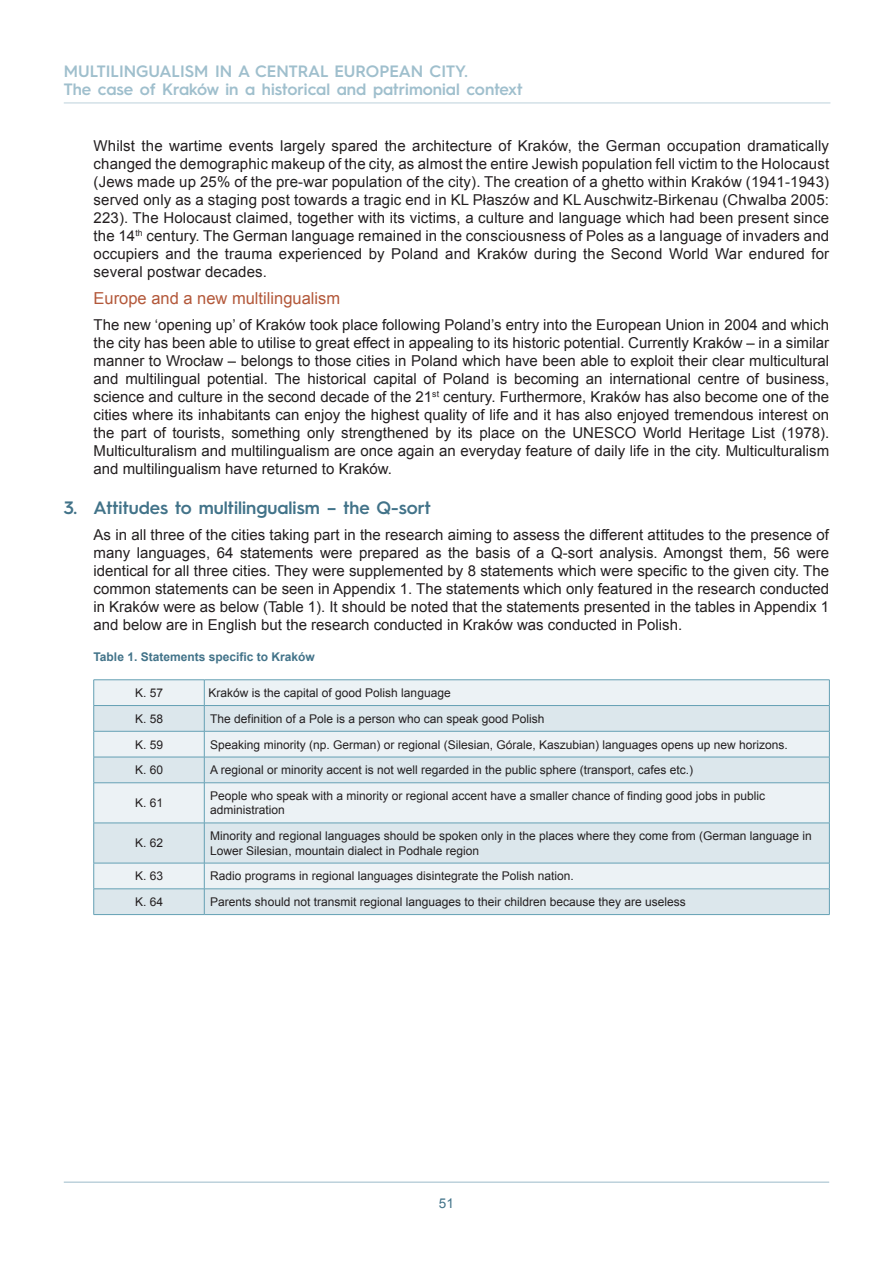
<style>
.page{position:relative;width:893px;height:1263px;background:#fff}
.page>*{position:absolute;margin:0;border:0;box-sizing:border-box;transform-origin:0 0}
.t1{font:600 18px "Hurme Geometric Sans 3";color:#427389}
.t2{font:600 16.5px/18px "Hurme Geometric Sans 3";color:#9fbfcd}
.t3{font:16.5px "Arial";color:#b3583a}
.t4{font:15px/18px "Arial";color:#231f20;text-align:justify}
.t5{font:13.5px "Arial";color:#427389}
.t6{font:12px/14.4px "Arial";color:#231f20}
.t7{font:700 12px "Arial";color:#427389}
</style>
<div class="page">
<hr style="left:64px;top:1181px;width:765px;height:2px;background:#bcd1db">
<div style="left:94px;top:889px;width:735px;height:25px;background:#dce7ec"></div>
<svg style="left:94px;top:783px;width:735px;height:105px;background:#e4ecf0"></svg>
<hr style="left:94px;top:679px;width:110px;height:1px;background:#64a0b4">
<hr style="left:204px;top:679px;width:626px;height:1px;background:#64a0b4">
<svg style="left:93px;top:680px;width:737px;height:102px;background:#dfe9ee"></svg>
<hr style="left:94px;top:782px;width:110px;height:1px;background:#64a0b4">
<hr style="left:93px;top:783px;width:1px;height:40px;background:#64a0b4">
<hr style="left:204px;top:782px;width:626px;height:1px;background:#64a0b4">
<hr style="left:204px;top:783px;width:1px;height:40px;background:#64a0b4">
<hr style="left:829px;top:783px;width:1px;height:40px;background:#64a0b4">
<hr style="left:94px;top:823px;width:110px;height:1px;background:#64a0b4">
<hr style="left:93px;top:823px;width:1px;height:40px;background:#64a0b4">
<hr style="left:204px;top:823px;width:626px;height:1px;background:#64a0b4">
<hr style="left:204px;top:823px;width:1px;height:40px;background:#64a0b4">
<hr style="left:829px;top:823px;width:1px;height:40px;background:#64a0b4">
<hr style="left:94px;top:863px;width:110px;height:1px;background:#64a0b4">
<hr style="left:204px;top:863px;width:626px;height:1px;background:#64a0b4">
<hr style="left:94px;top:888px;width:110px;height:1px;background:#64a0b4">
<svg style="left:93px;top:863px;width:1px;height:51px"></svg>
<hr style="left:204px;top:888px;width:626px;height:1px;background:#64a0b4">
<svg style="left:204px;top:863px;width:1px;height:51px"></svg>
<svg style="left:829px;top:863px;width:1px;height:51px"></svg>
<hr style="left:94px;top:914px;width:110px;height:1px;background:#64a0b4">
<hr style="left:204px;top:914px;width:626px;height:1px;background:#64a0b4">
<hr style="left:64px;top:103px;width:766px;height:1px;background:#bcd1db">
<p class="t2" style="left:64px;top:61px;width:460px">MULTILINGUALISM IN A CENTRAL EUROPEAN CITY.<br>The case of Kraków in a historical and patrimonial context</p>
<p class="t4" style="left:94px;top:137px;width:737px">Whilst the wartime events largely spared the architecture of Kraków, the German occupation dramatically changed the demographic makeup of the city, as almost the entire Jewish population fell victim to the Holocaust (Jews made up 25% of the pre-war population of the city). The creation of a ghetto within Kraków (1941-1943) served only as a staging post towards a tragic end in KL Płaszów and KL Auschwitz-Birkenau (Chwalba 2005:<br>223). The Holocaust claimed, together with its victims, a culture and language which had been present since the 14<sup>th</sup> century. The German language remained in the consciousness of Poles as a language of invaders and occupiers and the trauma experienced by Poland and Kraków during the Second World War endured for several postwar decades.</p>
<p class="t3" style="left:94px;top:287px;width:248px">Europe and a new multilingualism</p>
<p class="t4" style="left:94px;top:316px;width:737px">The new ‘opening up’ of Kraków took place following Poland’s entry into the European Union in 2004 and which the city has been able to utilise to great effect in appealing to its historic potential. Currently Kraków – in a similar manner to Wrocław – belongs to those cities in Poland which have been able to exploit their clear multicultural and multilingual potential. The historical capital of Poland is becoming an international centre of business, science and culture in the second decade of the 21<sup>st</sup> century. Furthermore, Kraków has also become one of the cities where its inhabitants can enjoy the highest quality of life and it has also enjoyed tremendous interest on the part of tourists, something only strengthened by its place on the UNESCO World Heritage List (1978).<br>Multiculturalism and multilingualism are once again an everyday feature of daily life in the city. Multiculturalism and multilingualism have returned to Kraków.</p>
<p class="t1" style="left:64px;top:495px;width:369px">3. Attitudes to multilingualism – the Q-sort</p>
<p class="t4" style="left:94px;top:526px;width:737px">As in all three of the cities taking part in the research aiming to assess the different attitudes to the presence of many languages, 64 statements were prepared as the basis of a Q-sort analysis. Amongst them, 56 were identical for all three cities. They were supplemented by 8 statements which were specific to the given city. The common statements can be seen in Appendix 1. The statements which only featured in the research conducted in Kraków were as below (Table 1). It should be noted that the statements presented in the tables in Appendix 1 and below are in English but the research conducted in Kraków was conducted in Polish.</p>
<p class="t7" style="left:94px;top:649px;width:223px">Table 1. Statements specific to Kraków</p>
<p class="t6" style="left:135px;top:686px;width:30px">K. 57</p>
<p class="t6" style="left:209px;top:686px;width:244px">Kraków is the capital of good Polish language</p>
<p class="t6" style="left:135px;top:711px;width:30px">K. 58</p>
<p class="t6" style="left:210px;top:711px;width:336px">The definition of a Pole is a person who can speak good Polish</p>
<p class="t6" style="left:135px;top:737px;width:30px">K. 59</p>
<p class="t6" style="left:210px;top:737px;width:579px">Speaking minority (np. German) or regional (Silesian, Górale, Kaszubian) languages opens up new horizons.</p>
<p class="t6" style="left:135px;top:763px;width:30px">K. 60</p>
<p class="t6" style="left:210px;top:763px;width:484px">A regional or minority accent is not well regarded in the public sphere (transport, cafes etc.)</p>
<p class="t6" style="left:135px;top:796px;width:30px">K. 61</p>
<p class="t6" style="left:210px;top:789px;width:556px">People who speak with a minority or regional accent have a smaller chance of finding good jobs in public administration</p>
<p class="t6" style="left:135px;top:836px;width:30px">K. 62</p>
<p class="t6" style="left:210px;top:829px;width:603px">Minority and regional languages should be spoken only in the places where they come from (German language in<br>Lower Silesian, mountain dialect in Podhale region</p>
<p class="t6" style="left:135px;top:869px;width:30px">K. 63</p>
<p class="t6" style="left:210px;top:869px;width:365px">Radio programs in regional languages disintegrate the Polish nation.</p>
<p class="t6" style="left:135px;top:895px;width:30px">K. 64</p>
<p class="t6" style="left:210px;top:895px;width:477px">Parents should not transmit regional languages to their children because they are useless</p>
<p class="t5" style="left:439px;top:1194px;width:17px">51</p>
</div>
